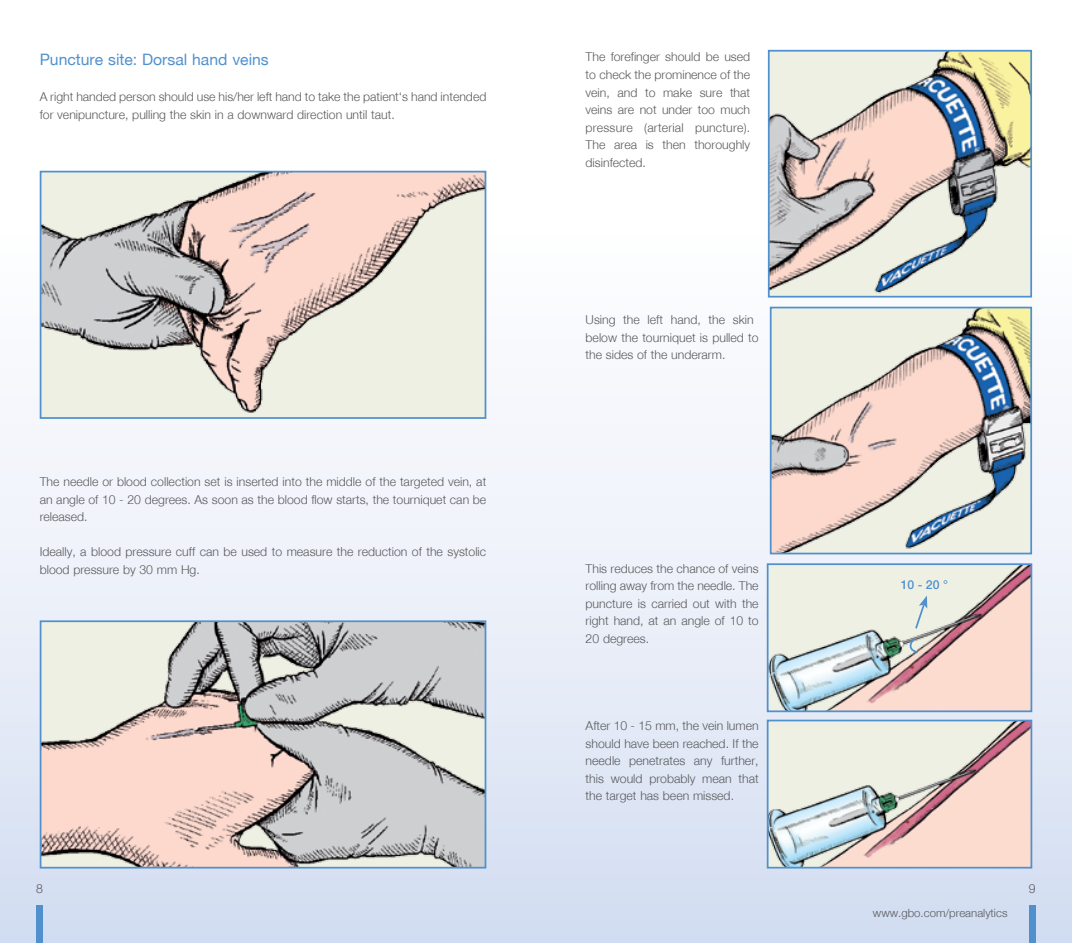
<style>
.page{position:relative;width:1072px;height:943px;background:#fff}
.page>*{position:absolute;margin:0;border:0;box-sizing:border-box;transform-origin:0 0}
.t1{font:15.75px "Helvneurom";color:#5091cd}
.t2{font:12.25px/17.5px "Helvneulig";color:#58595b;text-align:justify}
.t3{font:12.25px "Helvneumed";color:#5091cd}
.t4{font:11.38px "Helvneulig";color:#58595b}
</style>
<div class="page">
<div style="left:0;top:0;width:1071px;height:943px;background:linear-gradient(to bottom,#fff,#d7e0f2)"></div>
<div style="left:37px;top:905px;width:6px;height:38px;background:#5091cd"></div>
<div style="left:1029px;top:905px;width:6px;height:38px;background:#5091cd"></div>
<img style="left:43px;top:174px;width:440px;height:240px">
<div style="left:40px;top:171px;width:446px;height:248px;border:2px solid #5091cd"></div>
<img style="left:771px;top:53px;width:258px;height:241px">
<div style="left:768px;top:50px;width:264px;height:247px;border:2px solid #5091cd"></div>
<img style="left:769px;top:722px;width:260px;height:143px">
<div style="left:766px;top:719px;width:266px;height:149px;border:2px solid #5091cd"></div>
<img style="left:772px;top:310px;width:257px;height:241px">
<div style="left:769px;top:307px;width:263px;height:247px;border:2px solid #5091cd"></div>
<img style="left:769px;top:566px;width:260px;height:143px">
<div style="left:766px;top:563px;width:266px;height:149px;border:2px solid #5091cd"></div>
<svg style="left:904px;top:636px;width:15px;height:18px"></svg>
<svg style="left:913px;top:595px;width:14px;height:35px"></svg>
<img style="left:43px;top:623px;width:440px;height:242px">
<div style="left:40px;top:620px;width:446px;height:248px;border:2px solid #5091cd"></div>
<p class="t1" style="left:40px;top:50px;width:231px">Puncture site: Dorsal hand veins</p>
<p class="t2" style="left:40px;top:88px;width:448px">A right handed person should use his/her left hand to take the patient‘s hand intended for venipuncture, pulling the skin in a downward direction until taut.</p>
<p class="t2" style="left:40px;top:473px;width:448px">The needle or blood collection set is inserted into the middle of the targeted vein, at an angle of 10 - 20 degrees. As soon as the blood flow starts, the tourniquet can be released.</p>
<p class="t2" style="left:40px;top:543px;width:448px">Ideally, a blood pressure cuff can be used to measure the reduction of the systolic blood pressure by 30 mm Hg.</p>
<p class="t2" style="left:585px;top:48px;width:166px">The forefinger should be used to check the prominence of the vein, and to make sure that veins are not under too much pressure (arterial puncture).<br>The area is then thoroughly disinfected.</p>
<p class="t2" style="left:585px;top:311px;width:174px;text-align:left">Using the left hand, the skin below the tourniquet is pulled to the sides of the underarm.</p>
<p class="t2" style="left:585px;top:559px;width:174px">This reduces the chance of veins rolling away from the needle. The puncture is carried out with the right hand, at an angle of 10 to 20 degrees.</p>
<p class="t2" style="left:585px;top:717px;width:174px">After 10 - 15 mm, the vein lumen should have been reached. If the needle penetrates any further, this would probably mean that the target has been missed.</p>
<p class="t3" style="left:900px;top:577px;width:49px">10 - 20 °</p>
<p class="t2" style="left:36px;top:879px;width:8px">8</p>
<p class="t2" style="left:1028px;top:879px;width:8px">9</p>
<p class="t4" style="left:873px;top:905px;width:136px">www.gbo.com/preanalytics</p>
</div>
